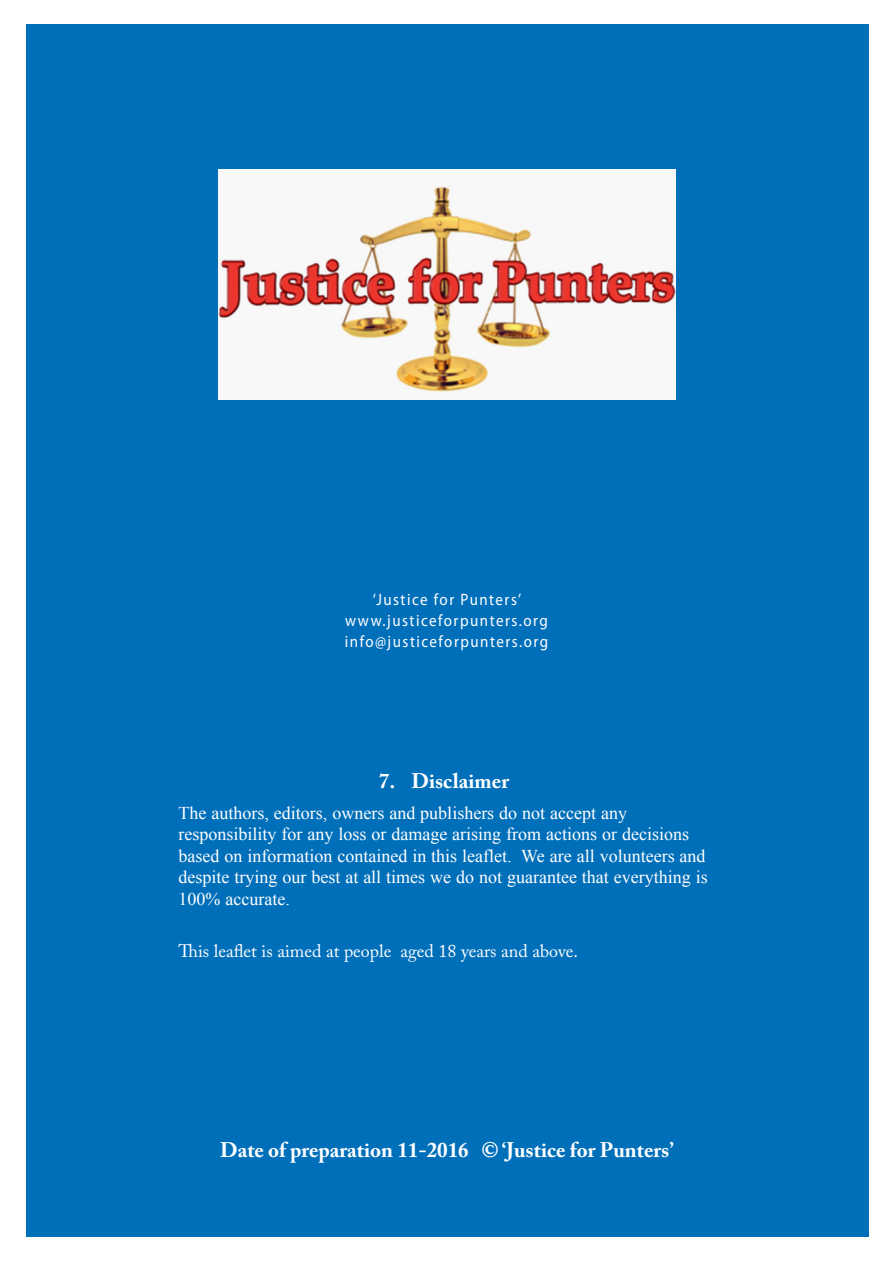
<style>
.page{position:relative;width:893px;height:1263px;background:#fff}
.page>*{position:absolute;margin:0;border:0;box-sizing:border-box;transform-origin:0 0}
.Body{font:700 21px "Adobe Caslon Pro";color:#fff}
.t1{font:18px/21.6px "Times New Roman";color:#fff}
.Body-2{font:18px "Adobe Caslon Pro";color:#fff}
.Body_2{font:16.5px "Myriad Pro";letter-spacing:.1em;color:#fff;scale:.91 1}
</style>
<div class="page">
<div style="left:26px;top:24px;width:843px;height:1212px;background:#006fba"></div>
<img style="left:218px;top:169px;width:457px;height:231px">
<p class="Body_2" style="left:373px;top:590px;width:164px">‘Justice for Punters’</p>
<p class="Body_2" style="left:345px;top:611px;width:224px">www.justiceforpunters.org</p>
<p class="Body_2" style="left:345px;top:632px;width:225px">info@justiceforpunters.org</p>
<p class="Body" style="left:379px;top:769px;width:132px">7. Disclaimer</p>
<p class="t1" style="left:179px;top:801px;width:531px">The authors, editors, owners and publishers do not accept any responsibility for any loss or damage arising from actions or decisions based on information contained in this leaflet. We are all volunteers and despite trying our best at all times we do not guarantee that everything is 100% accurate.</p>
<p class="Body-2" style="left:179px;top:940px;width:401px">This leaflet is aimed at people aged 18 years and above.</p>
<p class="Body" style="left:220px;top:1137px;width:455px">Date of preparation 11-2016 © ‘Justice for Punters’</p>
</div>
